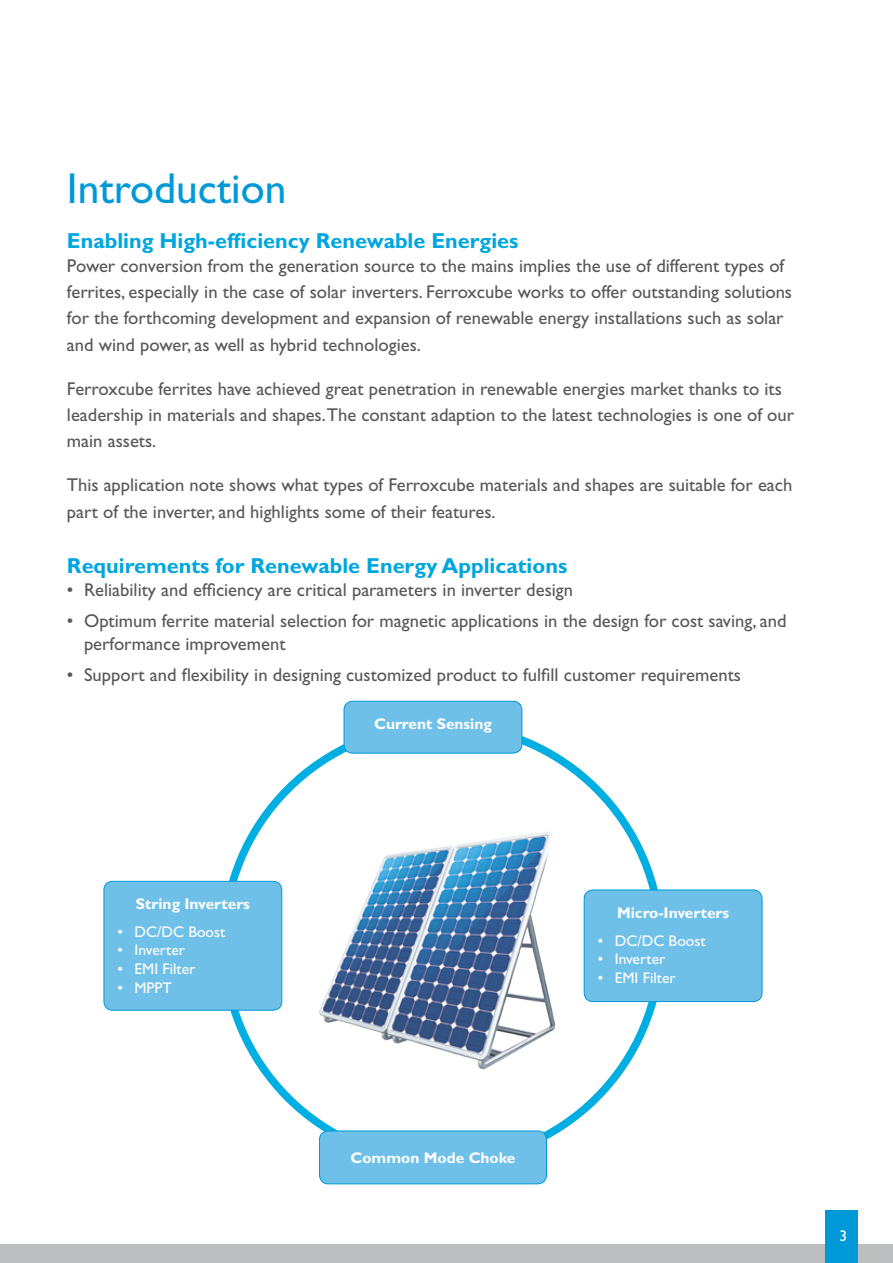
<style>
.page{position:relative;width:893px;height:1263px;background:#fff}
.page>*{position:absolute;margin:0;border:0;box-sizing:border-box;transform-origin:0 0}
.t1{font:43.35px "Gill Sans";color:#0099d8}
.t2{font:700 21.75px "Gill Sans";color:#00a6de}
.t3{font:18.6px/26.4px "Gill Sans";color:#58585b}
.t4{font:15.45px "Gill Sans";color:#fff}
.t5{font:700 15.45px "Gill Sans";color:#fff}
</style>
<div class="page">
<div style="left:0;top:1245px;width:893px;height:18px;background:#bcbec0"></div>
<div style="left:826px;top:1210px;width:32px;height:53px;background:#0099d8"></div>
<img style="left:319px;top:832px;width:265px;height:238px">
<div style="left:584px;top:890px;width:178px;height:111px;background:#6fc0e8;border-radius:9px"></div>
<div style="left:584px;top:889px;width:178px;height:113px;border:1px solid #0099d8;border-radius:9px"></div>
<div style="left:104px;top:881px;width:178px;height:129px;background:#6fc0e8;border-radius:9px"></div>
<div style="left:104px;top:881px;width:178px;height:129px;border:1px solid #0099d8;border-radius:9px"></div>
<div style="left:319px;top:1131px;width:227px;height:53px;background:#6fc0e8;border-radius:9px"></div>
<div style="left:319px;top:1130px;width:228px;height:54px;border:1px solid #0099d8;border-radius:9px"></div>
<div style="left:344px;top:701px;width:178px;height:52px;background:#6fc0e8;border-radius:9px"></div>
<div style="left:344px;top:701px;width:178px;height:52px;border:1px solid #0099d8;border-radius:9px"></div>
<h1 class="t1" style="left:67px;top:163px;width:221px">Introduction</h1>
<p class="t2" style="left:67px;top:228px;width:453px">Enabling High-efficiency Renewable Energies</p>
<p class="t3" style="left:67px;top:252px;width:727px">Power conversion from the generation source to the mains implies the use of different types of ferrites, especially in the case of solar inverters. Ferroxcube works to offer outstanding solutions for the forthcoming development and expansion of renewable energy installations such as solar and wind power, as well as hybrid technologies.</p>
<p class="t3" style="left:67px;top:375px;width:729px">Ferroxcube ferrites have achieved great penetration in renewable energies market thanks to its leadership in materials and shapes.The constant adaption to the latest technologies is one of our main assets.</p>
<p class="t3" style="left:67px;top:472px;width:727px">This application note shows what types of Ferroxcube materials and shapes are suitable for each part of the inverter, and highlights some of their features.</p>
<p class="t2" style="left:67px;top:553px;width:502px">Requirements for Renewable Energy Applications</p>
<p class="t3" style="left:67px;top:577px;width:508px">• Reliability and efficiency are critical parameters in inverter design</p>
<p class="t3" style="left:84px;top:610px;width:704px;line-height:22.4px;text-indent:-17px">• Optimum ferrite material selection for magnetic applications in the design for cost saving, and performance improvement</p>
<p class="t3" style="left:67px;top:661px;width:676px">• Support and flexibility in designing customized product to fulfill customer requirements</p>
<p class="t5" style="left:374px;top:715px;width:119px">Current Sensing</p>
<p class="t5" style="left:136px;top:895px;width:116px">String Inverters</p>
<p class="t4" style="left:117px;top:923px;width:109px">• DC/DC Boost</p>
<p class="t4" style="left:117px;top:941px;width:69px">• Inverter</p>
<p class="t4" style="left:117px;top:960px;width:79px">• EMI Filter</p>
<p class="t4" style="left:117px;top:978px;width:56px">• MPPT</p>
<p class="t5" style="left:350px;top:1148px;width:166px">Common Mode Choke</p>
<p class="t5" style="left:617px;top:904px;width:114px">Micro-Inverters</p>
<p class="t4" style="left:598px;top:931px;width:109px">• DC/DC Boost</p>
<p class="t4" style="left:598px;top:950px;width:69px">• Inverter</p>
<p class="t4" style="left:598px;top:969px;width:79px">• EMI Filter</p>
<p class="t4" style="left:839px;top:1226px;width:9px">3</p>
</div>
